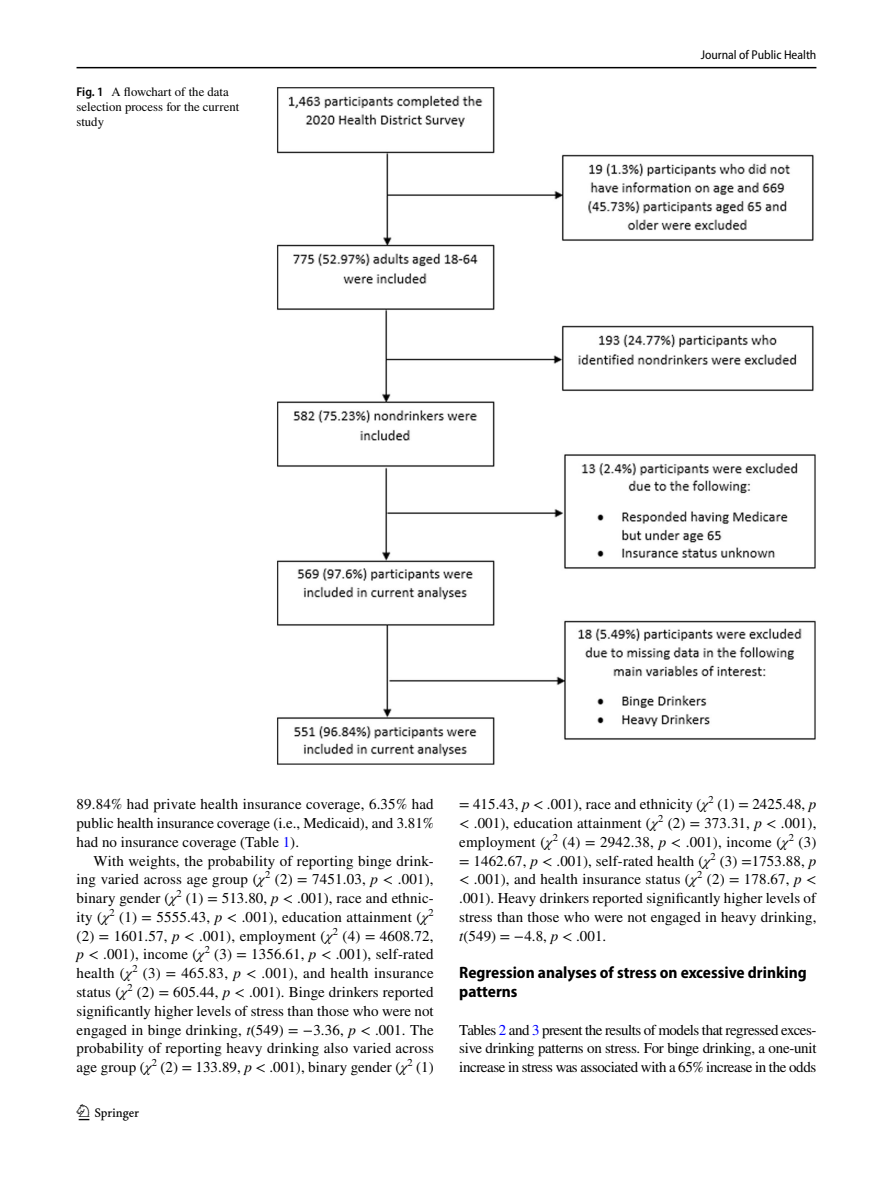
<style>
.page{position:relative;width:893px;height:1187px;background:#fff}
.page>*{position:absolute;margin:0;border:0;box-sizing:border-box;transform-origin:0 0}
.t1{font:22.5px "Springnew Regular 2";color:#000}
.t2{font:700 semi-condensed 16.5px/18.8px "Myriad Pro";color:#000}
.t3{font:15px/18.8px "STIX";letter-spacing:.005em;color:#000;text-align:justify}
.t4{font:12.75px/15px "STIX";color:#000}
.t5{font:semi-condensed 12.75px "Myriad Pro";color:#000}
.s1{font-family:"Myriad Pro";font-weight:600;font-stretch:semi-condensed}
.s2{color:#00f}
.s3{font-style:italic}
</style>
<div class="page">
<hr style="left:77px;top:67px;width:739px;height:1px;background:#000">
<img style="left:277px;top:87px;width:539px;height:678px">
<p class="t4" style="left:77px;top:85px;width:164px"><span class="s1">Fig. 1</span> A flowchart of the data selection process for the current study</p>
<p class="t5" style="left:701px;top:48px;width:117px">Journal of Public Health</p>
<p class="t3" style="left:77px;top:796px;width:359px">89.84% had private health insurance coverage, 6.35% had public health insurance coverage (i.e., Medicaid), and 3.81% had no insurance coverage (Table <span class="s2">1</span>).</p>
<p class="t3" style="left:77px;top:852px;width:359px;text-indent:17px">With weights, the probability of reporting binge drink&shy;ing varied across age group (<span class="s3">χ</span><sup>2</sup> (2) = 7451.03, <span class="s3">p</span> &lt; .001), binary gender (<span class="s3">χ</span><sup>2</sup> (1) = 513.80, <span class="s3">p</span> &lt; .001), race and ethnic&shy;ity (<span class="s3">χ</span><sup>2</sup> (1) = 5555.43, <span class="s3">p</span> &lt; .001), education attainment (<span class="s3">χ</span><sup>2 </sup>(2) = 1601.57, <span class="s3">p</span> &lt; .001), employment (<span class="s3">χ</span><sup>2</sup> (4) = 4608.72, <span class="s3">p</span> &lt; .001), income (<span class="s3">χ</span><sup>2</sup> (3) = 1356.61, <span class="s3">p</span> &lt; .001), self-rated health (<span class="s3">χ</span><sup>2</sup> (3) = 465.83, <span class="s3">p</span> &lt; .001), and health insurance status (<span class="s3">χ</span><sup>2</sup> (2) = 605.44, <span class="s3">p</span> &lt; .001). Binge drinkers reported significantly higher levels of stress than those who were not engaged in binge drinking, <span class="s3">t</span>(549) = −3.36, <span class="s3">p</span> &lt; .001. The probability of reporting heavy drinking also varied across age group (<span class="s3">χ</span><sup>2</sup> (2) = 133.89, <span class="s3">p</span> &lt; .001), binary gender (<span class="s3">χ</span><sup>2</sup> (1)</p>
<h1 class="t1" style="left:79px;top:1104px;width:62px">1 3</h1>
<p class="t3" style="left:459px;top:796px;width:359px">= 415.43, <span class="s3">p</span> &lt; .001), race and ethnicity (<span class="s3">χ</span><sup>2</sup> (1) = 2425.48, <span class="s3">p </span>&lt; .001), education attainment (<span class="s3">χ</span><sup>2</sup> (2) = 373.31, <span class="s3">p</span> &lt; .001), employment (<span class="s3">χ</span><sup>2</sup> (4) = 2942.38, <span class="s3">p</span> &lt; .001), income (<span class="s3">χ</span><sup>2</sup> (3) = 1462.67, <span class="s3">p</span> &lt; .001), self-rated health (<span class="s3">χ</span><sup>2</sup> (3) =1753.88, <span class="s3">p </span>&lt; .001), and health insurance status (<span class="s3">χ</span><sup>2</sup> (2) = 178.67, <span class="s3">p</span> &lt; .001). Heavy drinkers reported significantly higher levels of stress than those who were not engaged in heavy drinking, <span class="s3">t</span>(549) = −4.8, <span class="s3">p</span> &lt; .001.</p>
<p class="t2" style="left:459px;top:963px;width:349px">Regression analyses of stress on excessive drinking patterns</p>
<p class="t3" style="left:459px;top:1021px;width:359px">Tables <span class="s2">2</span> and <span class="s2">3</span> present the results of models that regressed exces&shy;sive drinking patterns on stress. For binge drinking, a one-unit increase in stress was associated with a 65% increase in the odds</p>
</div>
